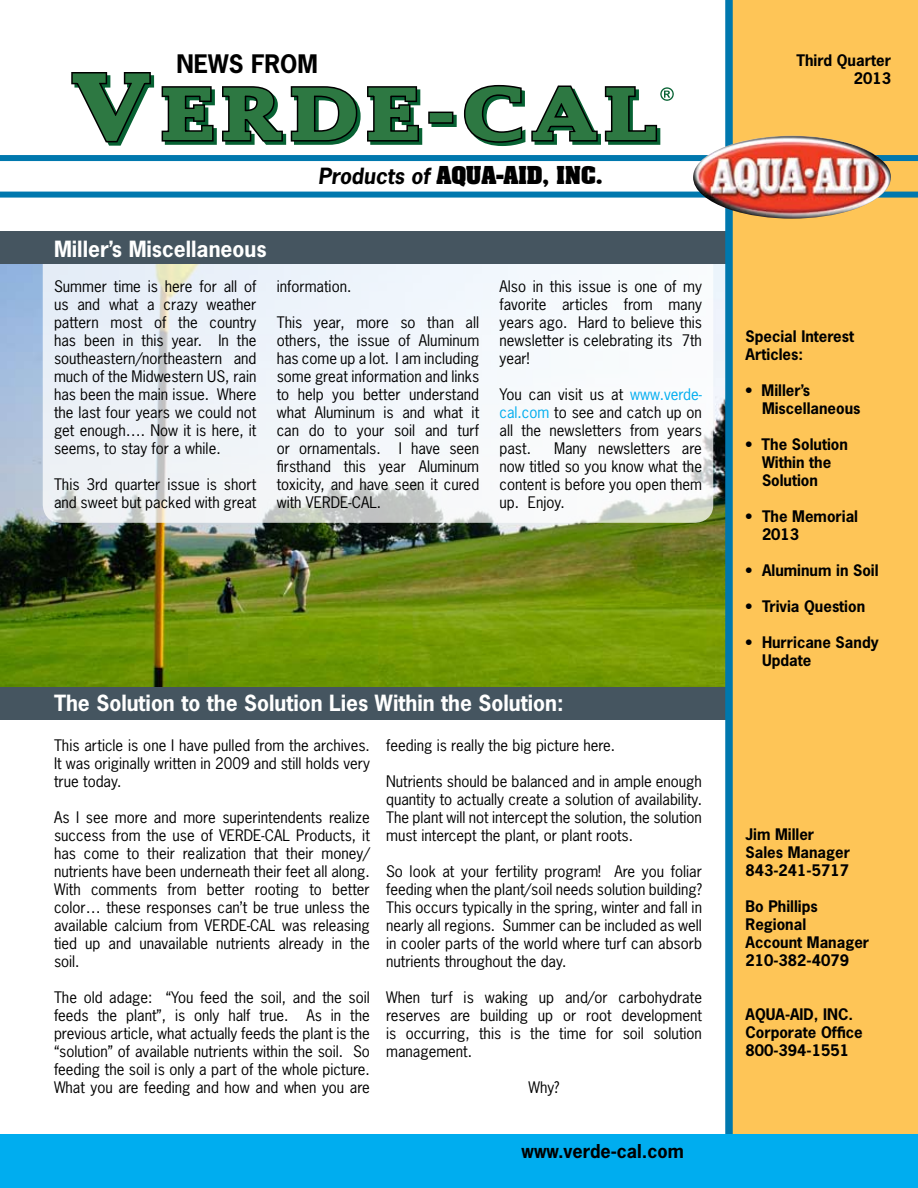
<style>
.page{position:relative;width:918px;height:1188px;background:#fff}
.page>*{position:absolute;margin:0;border:0;box-sizing:border-box;transform-origin:0 0}
.t1{font:700 24px "News Gothic Std";color:#000}
.t2{font:700 21px "News Gothic Std";color:#fff}
.t3{font:700 21px "Aardvark";color:#000}
.t4{font:700 18px "News Gothic Std";color:#000}
.t5{font:15px/18px "News Gothic Std";color:#000;text-align:justify}
.t6{font:700 15px/18px "News Gothic Std";color:#000}
.s1{font-family:"News Gothic Std";font-style:italic}
.s2{color:#00adef}
</style>
<div class="page">
<img style="left:0;top:264px;width:725px;height:424px">
<svg style="left:43px;top:245px;width:670px;height:278px;fill:#f1f5fa"></svg>
<div style="left:0;top:688px;width:918px;height:32px;background:#455560"></div>
<div style="left:729px;top:0;width:189px;height:1188px;background:#fec557"></div>
<div style="left:431px;top:115px;width:26px;height:12px;border:6px solid #076233"></div>
<div style="left:428px;top:112px;width:25px;height:12px;border:6px solid #000"></div>
<svg style="left:71px;top:72px;width:352px;height:74px"></svg>
<div style="left:431px;top:115px;width:19px;height:6px;background:#2d7842"></div>
<div style="left:430px;top:113px;width:22px;height:9px;border:3px solid #2d7842"></div>
<svg style="left:463px;top:84px;width:211px;height:62px"></svg>
<div style="left:0;top:231px;width:727px;height:33px;background:#455560"></div>
<div style="left:0;top:155px;width:918px;height:6px;background:#0078ae"></div>
<div style="left:725px;top:0;width:8px;height:1188px;background:#0078ae"></div>
<div style="left:0;top:192px;width:918px;height:6px;background:#0078ae"></div>
<img style="left:693px;top:136px;width:198px;height:83px">
<div style="left:0;top:1135px;width:918px;height:53px;background:#00adef"></div>
<h1 class="t1" style="left:176px;top:48px;width:143px">NEWS FROM</h1>
<h2 class="t3" style="left:318px;top:157px;width:286px"><span class="s1">Products of</span> AQUA-AID, INC.</h2>
<h2 class="t2" style="left:54px;top:235px;width:214px">Miller’s Miscellaneous</h2>
<p class="t5" style="left:54px;top:277px;width:204px">Summer time is here for all of us and what a crazy weather pattern most of the country has been in this year. In the southeastern/northeastern and much of the Midwestern US, rain has been the main issue. Where the last four years we could not get enough…. Now it is here, it seems, to stay for a while.</p>
<p class="t5" style="left:54px;top:475px;width:204px">This 3rd quarter issue is short and sweet but packed with great</p>
<p class="t5" style="left:277px;top:277px;width:76px">information.</p>
<p class="t5" style="left:277px;top:313px;width:204px">This year, more so than all others, the issue of Aluminum has come up a lot. I am including some great information and links to help you better understand what Aluminum is and what it can do to your soil and turf or ornamentals. I have seen firsthand this year Aluminum toxicity, and have seen it cured with VERDE-CAL.</p>
<p class="t5" style="left:500px;top:277px;width:204px">Also in this issue is one of my favorite articles from many years ago. Hard to believe this newsletter is celebrating its 7th year!</p>
<p class="t5" style="left:500px;top:385px;width:204px">You can visit us at <span class="s2">www.verde&shy;cal.com</span> to see and catch up on all the newsletters from years past.</p>
<p class="t5" style="left:500px;top:439px;width:204px;text-indent:55px">Many newsletters are now titled so you know what the content is before you open them up. Enjoy.</p>
<h2 class="t2" style="left:54px;top:690px;width:511px">The Solution to the Solution Lies Within the Solution:</h2>
<p class="t5" style="left:54px;top:736px;width:317px">This article is one I have pulled from the archives.<br>It was originally written in 2009 and still holds very true today.</p>
<p class="t5" style="left:54px;top:808px;width:317px">As I see more and more superintendents realize success from the use of VERDE-CAL Products, it has come to their realization that their money/ nutrients have been underneath their feet all along.<br>With comments from better rooting to better color… these responses can’t be true unless the available calcium from VERDE-CAL was releasing tied up and unavailable nutrients already in the soil.</p>
<p class="t5" style="left:54px;top:988px;width:317px">The old adage: “You feed the soil, and the soil feeds the plant”, is only half true. As in the previous article, what actually feeds the plant is the “solution” of available nutrients within the soil. So feeding the soil is only a part of the whole picture.<br>What you are feeding and how and when you are</p>
<p class="t5" style="left:386px;top:736px;width:231px">feeding is really the big picture here.</p>
<p class="t5" style="left:386px;top:772px;width:317px">Nutrients should be balanced and in ample enough quantity to actually create a solution of availability.<br>The plant will not intercept the solution, the solution must intercept the plant, or plant roots.</p>
<p class="t5" style="left:386px;top:862px;width:317px">So look at your fertility program! Are you foliar feeding when the plant/soil needs solution building?<br>This occurs typically in the spring, winter and fall in nearly all regions. Summer can be included as well in cooler parts of the world where turf can absorb nutrients throughout the day.</p>
<p class="t5" style="left:386px;top:988px;width:317px">When turf is waking up and/or carbohydrate reserves are building up or root development is occurring, this is the time for soil solution management.</p>
<p class="t5" style="left:528px;top:1078px;width:33px">Why?</p>
<p class="t4" style="left:522px;top:1139px;width:164px">www.verde-cal.com</p>
<p class="t6" style="left:796px;top:51px;width:96px;text-align:right">Third Quarter<br>2013</p>
<p class="t6" style="left:746px;top:327px;width:110px">Special Interest<br>Articles:</p>
<p class="t6" style="left:762px;top:381px;width:100px;text-indent:-16px">• Miller’s<br>Miscellaneous</p>
<p class="t6" style="left:762px;top:435px;width:87px;text-indent:-16px">• The Solution<br>Within the<br>Solution</p>
<p class="t6" style="left:762px;top:507px;width:98px;text-indent:-16px">• The Memorial<br>2013</p>
<p class="t6" style="left:746px;top:561px;width:135px">• Aluminum in Soil</p>
<p class="t6" style="left:746px;top:597px;width:121px">• Trivia Question</p>
<p class="t6" style="left:762px;top:633px;width:118px;text-indent:-16px">• Hurricane Sandy<br>Update</p>
<p class="t6" style="left:746px;top:825px;width:106px">Jim Miller<br>Sales Manager<br>843-241-5717</p>
<p class="t6" style="left:746px;top:897px;width:125px">Bo Phillips<br>Regional<br>Account Manager<br>210-382-4079</p>
<p class="t6" style="left:746px;top:1005px;width:119px">AQUA-AID, INC.<br>Corporate Office<br>800-394-1551</p>
</div>
